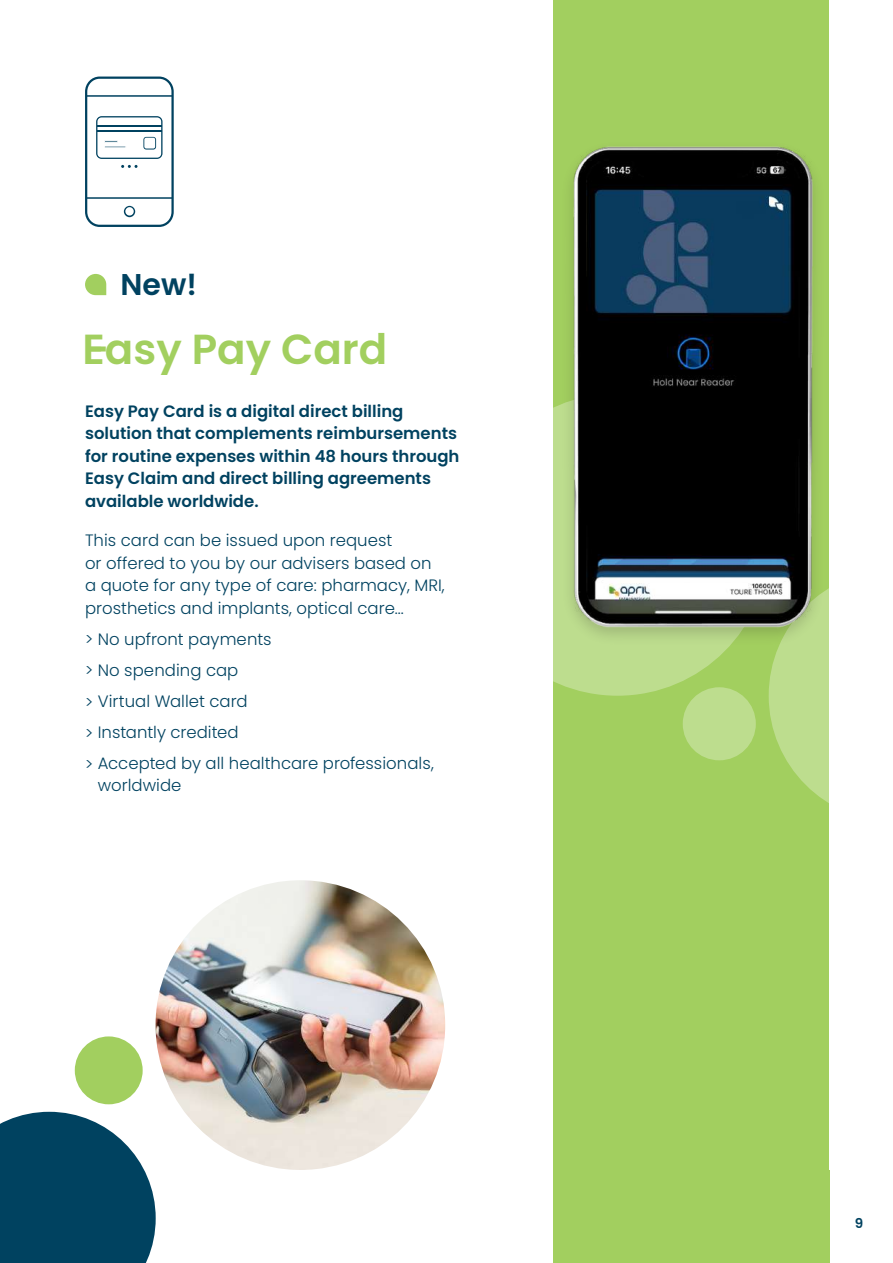
<style>
.page{position:relative;width:893px;height:1263px;background:#fff}
.page>*{position:absolute;margin:0;border:0;box-sizing:border-box;transform-origin:0 0}
.t1{font:600 42px "Poppins";color:#a2cf5f}
.t2{font:600 30px "Poppins";color:#004260}
.t3{font:300 16.5px/31px "Poppins";color:#004260}
.t4{font:600 16.5px/22.5px "Poppins";color:#004260}
.t5{font:600 13.5px "Poppins";color:#004260}
</style>
<div class="page">
<div style="left:553px;top:0;width:276px;height:1263px;background:#a2cf5f"></div>
<svg style="left:466px;top:393px;width:303px;height:303px"></svg>
<svg style="left:769px;top:588px;width:60px;height:215px"></svg>
<div style="left:683px;top:687px;width:73px;height:73px;background:#bddd8e;border-radius:50%"></div>
<div style="left:560px;top:141px;width:266px;height:505px;background:#231f20;opacity:.2"></div>
<img style="left:563px;top:141px;width:258px;height:491px">
<svg style="left:85px;top:274px;width:21px;height:21px"></svg>
<div style="left:85px;top:77px;width:89px;height:150px;border:2px solid #004260;border-radius:14px"></div>
<svg style="left:123px;top:205px;width:13px;height:13px"></svg>
<svg style="left:96px;top:116px;width:67px;height:52px"></svg>
<hr style="left:86px;top:197px;width:87px;height:2px;background:#004260">
<hr style="left:86px;top:95px;width:87px;height:2px;background:#004260">
<img style="left:156px;top:880px;width:289px;height:290px;border-radius:145px">
<svg style="left:0;top:1112px;width:156px;height:151px;background:#1e5872"></svg>
<div style="left:75px;top:1036px;width:68px;height:68px;background:#a2cf5f;border-radius:50%"></div>
<h2 class="t2" style="left:121px;top:267px;width:78px">New!</h2>
<h1 class="t1" style="left:83px;top:325px;width:306px">-Easy Pay Card</h1>
<p class="t4" style="left:85px;top:400px;width:376px">Easy Pay Card is a digital direct billing solution that complements reimbursements for routine expenses within 48 hours through Easy Claim and direct billing agreements available worldwide.</p>
<p class="t3" style="left:85px;top:529px;width:361px;line-height:22.5px">This card can be issued upon request<br>or offered to you by our advisers based on a quote for any type of care: pharmacy, MRI, prosthetics and implants, optical care...</p>
<p class="t3" style="left:85px;top:623px;width:350px">&gt; No upfront payments<br>&gt; No spending cap<br>&gt; Virtual Wallet card<br>&gt; Instantly credited<br>&gt; Accepted by all healthcare professionals,</p>
<p class="t3" style="left:98px;top:770px;width:85px">worldwide</p>
<p class="t5" style="left:855px;top:1215px;width:10px">9</p>
</div>
